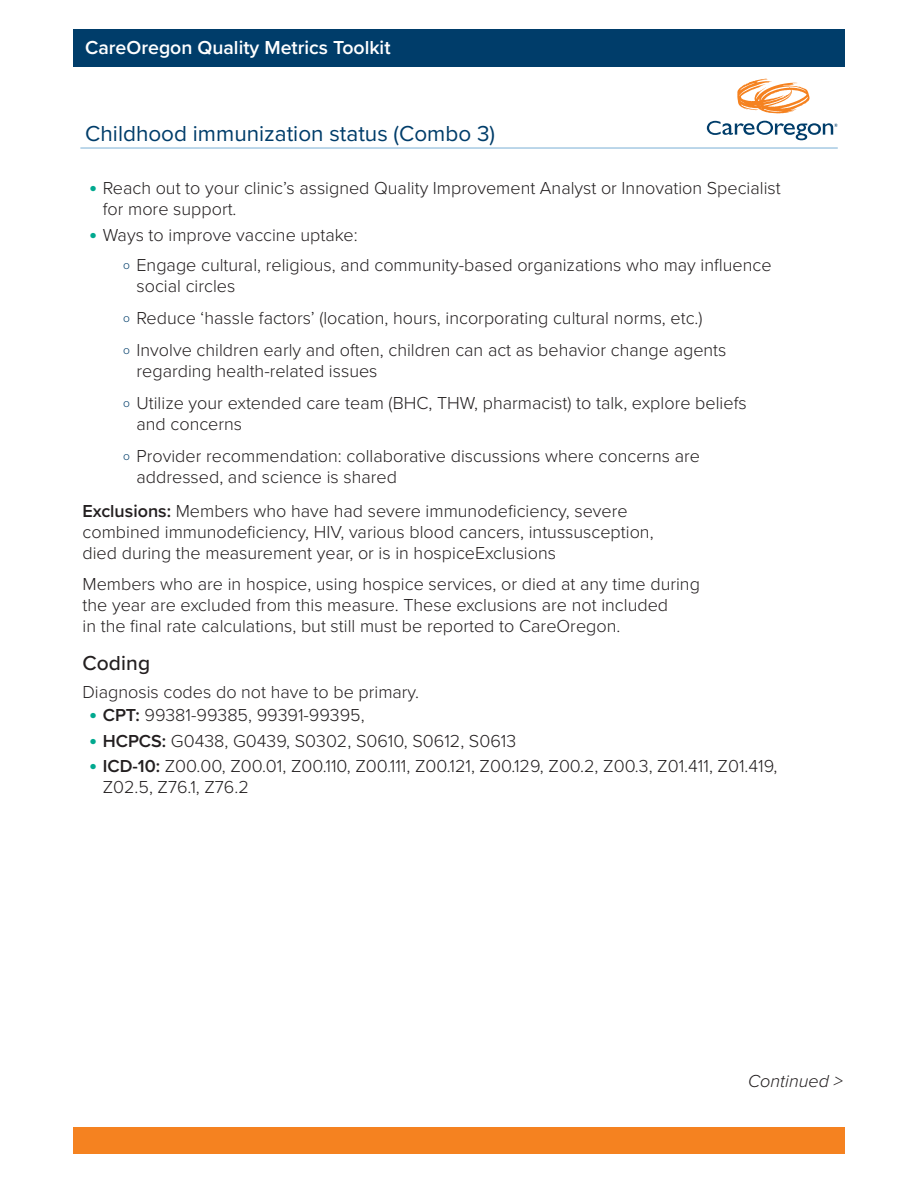
<style>
.page{position:relative;width:918px;height:1188px;background:#fff}
.page>*{position:absolute;margin:0;border:0;box-sizing:border-box;transform-origin:0 0}
.TOC_heads{font:22.5px "Proxima Nova";color:#003d6a}
.sub-subheads{font:500 21px "Proxima Nova";letter-spacing:.005em;color:#231f20}
.t1{font:600 19.5px "Proxima Nova";color:#fff}
.Body-Main_Text_Balan{font:300 18px/21px "Proxima Nova";color:#231f20}
.Body-Main_Text_Balan-2{font:italic 300 18px "Proxima Nova";color:#231f20}
.s1{font-weight:700;font-size:22.5px;color:#00a98f}
.s2{font-size:12px;color:#003d6a}
.s3{font-weight:600}
</style>
<div class="page">
<div style="left:73px;top:30px;width:772px;height:37px;background:#003d6a"></div>
<div style="left:73px;top:1128px;width:772px;height:26px;background:#f58220"></div>
<hr style="left:80px;top:148px;width:758px;height:1px;background:#7aafd5">
<svg style="left:737px;top:79px;width:73px;height:34px"></svg>
<svg style="left:707px;top:121px;width:131px;height:19px"></svg>
<p class="t1" style="left:85px;top:33px;width:307px">CareOregon Quality Metrics Toolkit</p>
<p class="TOC_heads" style="left:85px;top:117px;width:411px">Childhood immunization status (Combo 3)</p>
<p class="Body-Main_Text_Balan" style="left:103px;top:177px;width:680px;text-indent:-14px"><span class="s1">•</span> Reach out to your clinic’s assigned Quality Improvement Analyst or Innovation Specialist for more support.</p>
<p class="Body-Main_Text_Balan" style="left:89px;top:223px;width:270px"><span class="s1">•</span> Ways to improve vaccine uptake:</p>
<p class="Body-Main_Text_Balan" style="left:136px;top:253px;width:637px;text-indent:-14px"><span class="s2">o</span> Engage cultural, religious, and community-based organizations who may influence social circles</p>
<p class="Body-Main_Text_Balan" style="left:123px;top:306px;width:581px"><span class="s2">o</span> Reduce ‘hassle factors’ (location, hours, incorporating cultural norms, etc.)</p>
<p class="Body-Main_Text_Balan" style="left:136px;top:338px;width:592px;text-indent:-14px"><span class="s2">o</span> Involve children early and often, children can act as behavior change agents regarding health-related issues</p>
<p class="Body-Main_Text_Balan" style="left:136px;top:391px;width:612px;text-indent:-14px"><span class="s2">o</span> Utilize your extended care team (BHC, THW, pharmacist) to talk, explore beliefs and concerns</p>
<p class="Body-Main_Text_Balan" style="left:136px;top:445px;width:565px;text-indent:-14px"><span class="s2">o</span> Provider recommendation: collaborative discussions where concerns are addressed, and science is shared</p>
<p class="Body-Main_Text_Balan" style="left:82px;top:500px;width:573px"><span class="s3">Exclusions:</span> Members who have had severe immunodeficiency, severe combined immunodeficiency, HIV, various blood cancers, intussusception, died during the measurement year, or is in hospiceExclusions</p>
<p class="Body-Main_Text_Balan" style="left:82px;top:572px;width:619px">Members who are in hospice, using hospice services, or died at any time during the year are excluded from this measure. These exclusions are not included<br>in the final rate calculations, but still must be reported to CareOregon.</p>
<p class="sub-subheads" style="left:82px;top:647px;width:69px">Coding</p>
<p class="Body-Main_Text_Balan" style="left:82px;top:680px;width:338px">Diagnosis codes do not have to be primary.</p>
<p class="Body-Main_Text_Balan" style="left:89px;top:704px;width:277px"><span class="s1">•</span> <span class="s3">CPT:</span> 99381-99385, 99391-99395,</p>
<p class="Body-Main_Text_Balan" style="left:89px;top:729px;width:428px"><span class="s1">•</span> <span class="s3">HCPCS:</span> G0438, G0439, S0302, S0610, S0612, S0613</p>
<p class="Body-Main_Text_Balan" style="left:103px;top:755px;width:676px;text-indent:-14px"><span class="s1">•</span> <span class="s3">ICD-10:</span> Z00.00, Z00.01, Z00.110, Z00.111, Z00.121, Z00.129, Z00.2, Z00.3, Z01.411, Z01.419,<br>Z02.5, Z76.1, Z76.2</p>
<p class="Body-Main_Text_Balan-2" style="left:748px;top:1067px;width:96px">Continued &gt;</p>
</div>
